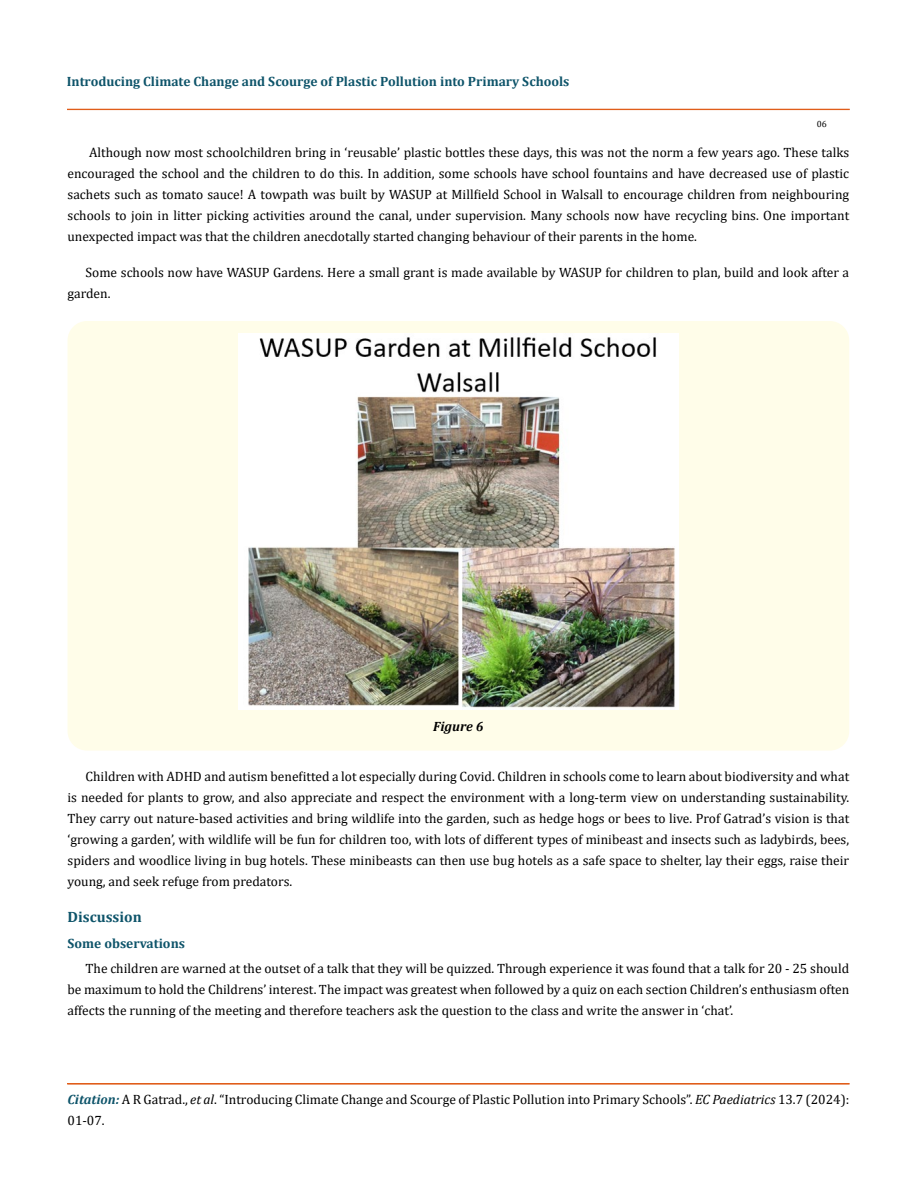
<style>
.page{position:relative;width:917px;height:1188px;background:#fff}
.page>*{position:absolute;margin:0;border:0;box-sizing:border-box;transform-origin:0 0}
.t1{font:700 15px "Cambria";color:#0e546a}
.t2{font:13.5px/21px "Cambria";color:#000;text-align:justify}
.t3{font:700 13.5px "Cambria";color:#0e546a}
.t4{font:italic 700 13.5px "Cambria";color:#000}
.t5{font:9px "Cambria";color:#000}
.s1{font-weight:700;font-style:italic;color:#0e546a}
.s2{font-style:italic}
</style>
<div class="page">
<div style="left:67px;top:109px;width:782px;height:1px;border:1px solid #e05d1a"></div>
<div style="left:67px;top:321px;width:782px;height:430px;background:#fffde9;border-radius:19px"></div>
<img style="left:239px;top:333px;width:439px;height:376px">
<p class="t3" style="left:67px;top:72px;width:504px">Introducing Climate Change and Scourge of Plastic Pollution into Primary Schools</p>
<p class="t5" style="left:816px;top:118px;width:11px">06</p>
<p class="t2" style="left:68px;top:142px;width:783px;text-indent:22px">Although now most schoolchildren bring in ‘reusable’ plastic bottles these days, this was not the norm a few years ago. These talks encouraged the school and the children to do this. In addition, some schools have school fountains and have decreased use of plastic sachets such as tomato sauce! A towpath was built by WASUP at Millfield School in Walsall to encourage children from neighbouring schools to join in litter picking activities around the canal, under supervision. Many schools now have recycling bins. One important unexpected impact was that the children anecdotally started changing behaviour of their parents in the home.</p>
<p class="t2" style="left:68px;top:262px;width:783px;text-indent:18px">Some schools now have WASUP Gardens. Here a small grant is made available by WASUP for children to plan, build and look after a garden.</p>
<p class="t4" style="left:433px;top:717px;width:52px">Figure 6</p>
<p class="t2" style="left:68px;top:766px;width:783px;text-indent:18px">Children with ADHD and autism benefitted a lot especially during Covid. Children in schools come to learn about biodiversity and what is needed for plants to grow, and also appreciate and respect the environment with a long-term view on understanding sustainability.<br>They carry out nature-based activities and bring wildlife into the garden, such as hedge hogs or bees to live. Prof Gatrad’s vision is that ‘growing a garden’, with wildlife will be fun for children too, with lots of different types of minibeast and insects such as ladybirds, bees, spiders and woodlice living in bug hotels. These minibeasts can then use bug hotels as a safe space to shelter, lay their eggs, raise their young, and seek refuge from predators.</p>
<p class="t1" style="left:68px;top:906px;width:76px">Discussion</p>
<p class="t3" style="left:68px;top:934px;width:119px">Some observations</p>
<p class="t2" style="left:68px;top:958px;width:783px;text-indent:18px">The children are warned at the outset of a talk that they will be quizzed. Through experience it was found that a talk for 20 - 25 should be maximum to hold the Childrens’ interest. The impact was greatest when followed by a quiz on each section Children’s enthusiasm often affects the running of the meeting and therefore teachers ask the question to the class and write the answer in ‘chat’.</p>
<p class="t2" style="left:68px;top:1089px;width:783px"><span class="s1">Citation:</span> A R Gatrad., <span class="s2">et al</span>. “Introducing Climate Change and Scourge of Plastic Pollution into Primary Schools”. <span class="s2">EC Paediatrics</span> 13.7 (2024):<br>01-07.</p>
</div>
